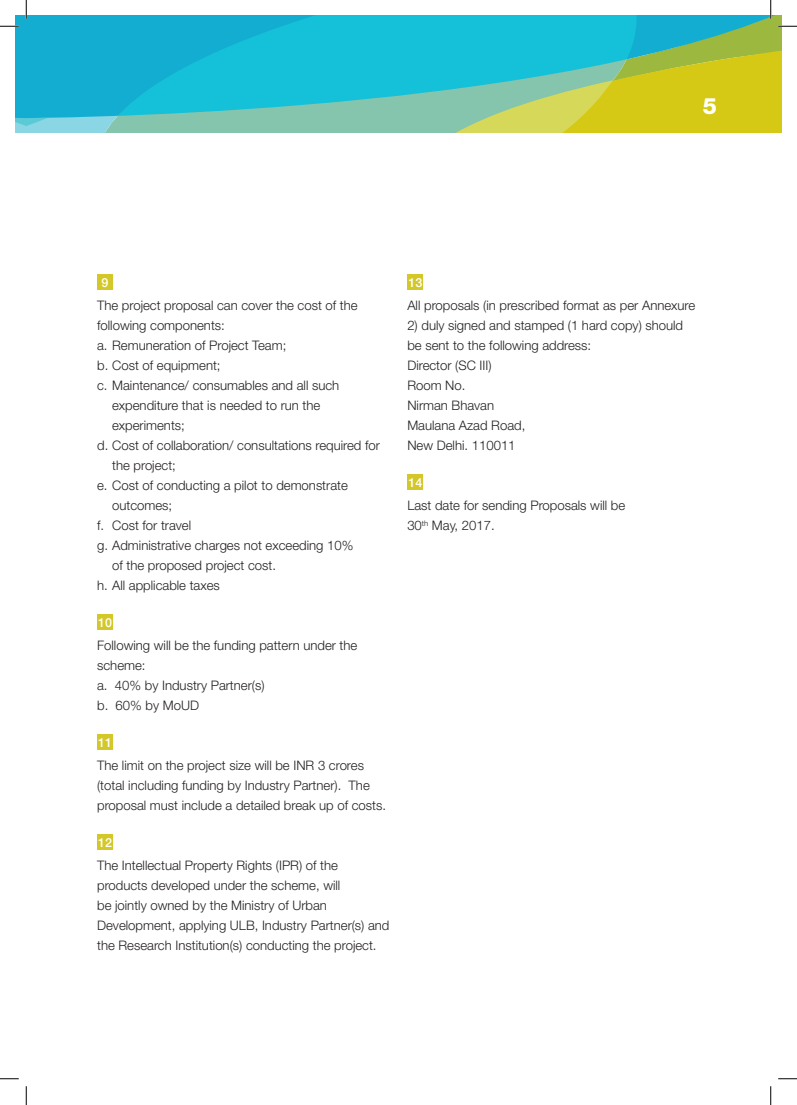
<style>
.page{position:relative;width:797px;height:1105px;background:#fff}
.page>*{position:absolute;margin:0;border:0;box-sizing:border-box;transform-origin:0 0}
.t1{font:800 22.5px "Helvetica Neue LT Std";color:#fff}
.t2{font:300 13.12px/20px "Helvetica Neue LT Std";color:#231f20}
.t3{font:500 12.5px "Helvetica Neue LT Std";color:#fff}
</style>
<div class="page">
<svg style="left:118px;top:16px;width:297px;height:117px;background:#2dbdcc"></svg>
<div style="left:97px;top:274px;width:16px;height:16px;background:#d3c827"></div>
<div style="left:97px;top:614px;width:16px;height:16px;background:#d3c827"></div>
<div style="left:97px;top:734px;width:16px;height:16px;background:#d3c827"></div>
<div style="left:97px;top:834px;width:16px;height:16px;background:#d3c827"></div>
<div style="left:407px;top:274px;width:16px;height:16px;background:#d3c827"></div>
<div style="left:407px;top:474px;width:16px;height:16px;background:#d3c827"></div>
<svg style="left:0;top:1078px;width:19px;height:1px"></svg>
<svg style="left:778px;top:1078px;width:19px;height:1px"></svg>
<svg style="left:0;top:0;width:118px;height:133px"></svg>
<svg style="left:25px;top:1086px;width:2px;height:19px"></svg>
<svg style="left:415px;top:0;width:382px;height:133px;background:#8ccc91"></svg>
<svg style="left:770px;top:1086px;width:1px;height:19px"></svg>
<h1 class="t1" style="left:702px;top:93px;width:16px">5</h1>
<p class="t3" style="left:102px;top:275px;width:8px">9</p>
<p class="t2" style="left:97px;top:295px;width:262px">The project proposal can cover the cost of the</p>
<p class="t2" style="left:97px;top:315px;width:129px">following components:</p>
<p class="t2" style="left:97px;top:335px;width:191px">a. Remuneration of Project Team;</p>
<p class="t2" style="left:97px;top:355px;width:125px">b. Cost of equipment;</p>
<p class="t2" style="left:97px;top:375px;width:244px">c. Maintenance/ consumables and all such</p>
<p class="t2" style="left:112px;top:395px;width:210px">expenditure that is needed to run the</p>
<p class="t2" style="left:112px;top:415px;width:74px">experiments;</p>
<p class="t2" style="left:97px;top:435px;width:284px">d. Cost of collaboration/ consultations required for</p>
<p class="t2" style="left:112px;top:455px;width:65px">the project;</p>
<p class="t2" style="left:97px;top:475px;width:252px">e. Cost of conducting a pilot to demonstrate</p>
<p class="t2" style="left:112px;top:495px;width:62px">outcomes;</p>
<p class="t2" style="left:97px;top:515px;width:96px">f. Cost for travel</p>
<p class="t2" style="left:97px;top:535px;width:258px">g. Administrative charges not exceeding 10%</p>
<p class="t2" style="left:112px;top:555px;width:165px">of the proposed project cost.</p>
<p class="t2" style="left:97px;top:575px;width:124px">h. All applicable taxes</p>
<p class="t3" style="left:98px;top:615px;width:15px">10</p>
<p class="t2" style="left:97px;top:635px;width:262px">Following will be the funding pattern under the scheme:<br>a. 40% by Industry Partner(s)<br>b. 60% by MoUD</p>
<p class="t3" style="left:98px;top:735px;width:15px">11</p>
<p class="t2" style="left:97px;top:755px;width:290px">The limit on the project size will be INR 3 crores (total including funding by Industry Partner). The proposal must include a detailed break up of costs.</p>
<p class="t3" style="left:98px;top:835px;width:15px">12</p>
<p class="t2" style="left:97px;top:855px;width:294px">The Intellectual Property Rights (IPR) of the products developed under the scheme, will<br>be jointly owned by the Ministry of Urban Development, applying ULB, Industry Partner(s) and the Research Institution(s) conducting the project.</p>
<p class="t3" style="left:408px;top:275px;width:15px">13</p>
<p class="t2" style="left:407px;top:295px;width:289px">All proposals (in prescribed format as per Annexure</p>
<p class="t2" style="left:407px;top:315px;width:277px">2) duly signed and stamped (1 hard copy) should be sent to the following address:<br>Director (SC III)<br>Room No.<br>Nirman Bhavan<br>Maulana Azad Road,<br>New Delhi. 110011</p>
<p class="t3" style="left:408px;top:475px;width:15px">14</p>
<p class="t2" style="left:407px;top:495px;width:219px">Last date for sending Proposals will be<br>30<sup>th</sup> May, 2017.</p>
</div>
